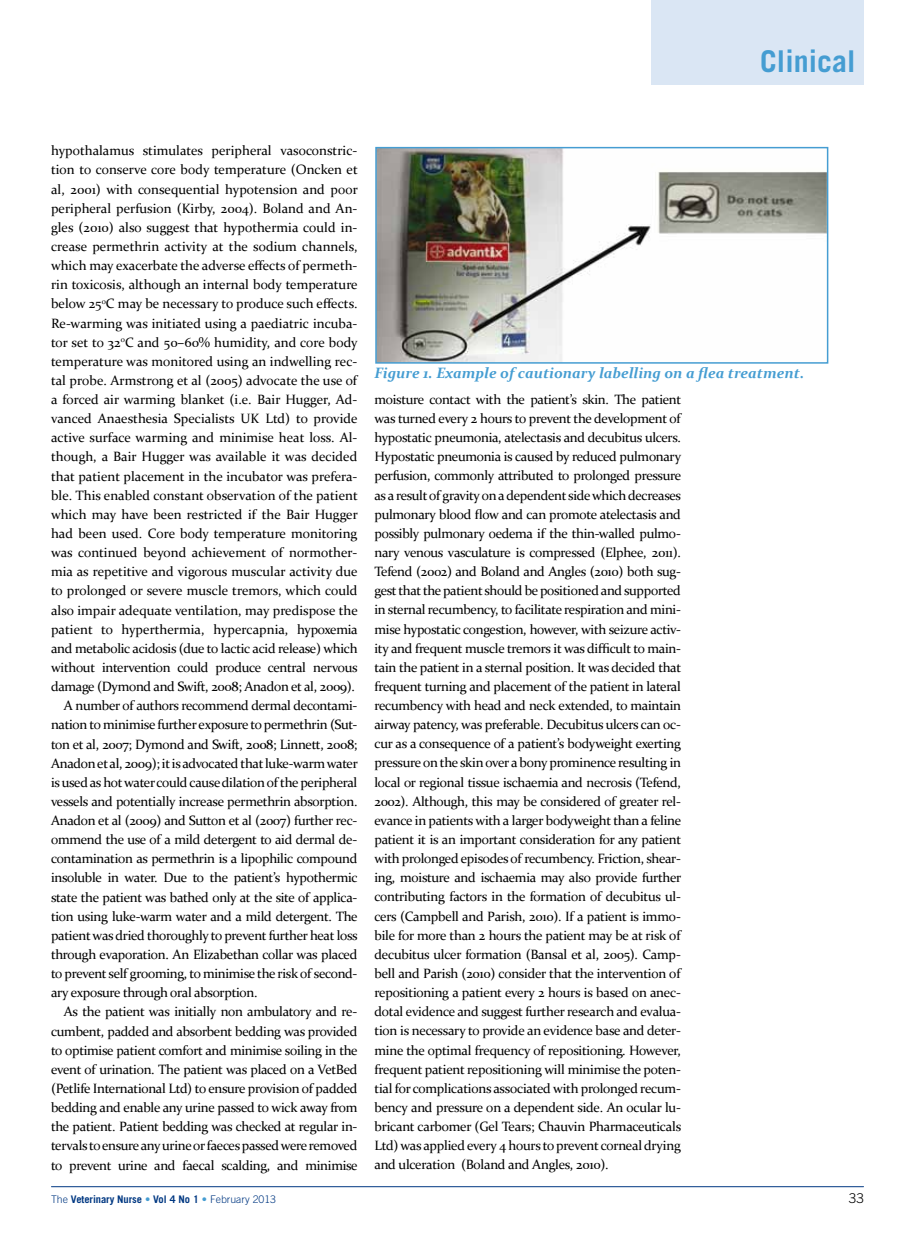
<style>
.page{position:relative;width:915px;height:1242px;background:#fff}
.page>*{position:absolute;margin:0;border:0;box-sizing:border-box;transform-origin:0 0}
.t1{font:700 30px "Trade Gothic LT Std";color:#459dd2}
.t2{font:italic 700 15px "Constantia";color:#459dd2}
.t3{font:13.5px/19.2px "Constantia";letter-spacing:-.025em;color:#000;text-align:justify}
.t4{font:13.5px "Constantia";color:#000}
.t5{font:300 13.5px "Trade Gothic LT Std";color:#000}
.t6{font:700 10.5px "Trade Gothic LT Std";letter-spacing:-.005em;color:#003882}
.s1{font-weight:300}
.s2{font-weight:300;color:#459dd2}
</style>
<div class="page">
<div style="left:651px;top:0;width:212px;height:85px;background:#dae6f4"></div>
<hr style="left:51px;top:1186px;width:812px;height:1px;background:#003882">
<img style="left:378px;top:150px;width:447px;height:211px">
<div style="left:375px;top:147px;width:453px;height:217px;border:2px solid #459dd2"></div>
<h1 class="t1" style="left:760px;top:42px;width:97px">Clinical</h1>
<p class="t4" style="left:51px;top:141px;width:308px">hypothalamus stimulates peripheral vasoconstric-</p>
<p class="t4" style="left:51px;top:161px;width:308px">tion to conserve core body temperature (Oncken et</p>
<p class="t4" style="left:51px;top:180px;width:308px">al, 2001) with consequential hypotension and poor</p>
<p class="t4" style="left:51px;top:199px;width:308px">peripheral perfusion (Kirby, 2004). Boland and An-</p>
<p class="t4" style="left:51px;top:218px;width:308px">gles (2010) also suggest that hypothermia could in-</p>
<p class="t4" style="left:51px;top:237px;width:308px">crease permethrin activity at the sodium channels,</p>
<p class="t4" style="left:51px;top:256px;width:308px">which may exacerbate the adverse effects of permeth-</p>
<p class="t4" style="left:51px;top:275px;width:308px">rin toxicosis, although an internal body temperature</p>
<p class="t4" style="left:51px;top:294px;width:308px">below 25<sup>o</sup>C may be necessary to produce such effects.</p>
<p class="t4" style="left:51px;top:314px;width:308px">Re-warming was initiated using a paediatric incuba-</p>
<p class="t4" style="left:51px;top:333px;width:308px">tor set to 32<sup>o</sup>C and 50–60% humidity, and core body</p>
<p class="t4" style="left:51px;top:352px;width:308px">temperature was monitored using an indwelling rec-</p>
<p class="t4" style="left:51px;top:371px;width:307px">tal probe. Armstrong et al (2005) advocate the use of</p>
<p class="t4" style="left:51px;top:390px;width:308px">a forced air warming blanket (i.e. Bair Hugger, Ad-</p>
<p class="t4" style="left:51px;top:409px;width:308px">vanced Anaesthesia Specialists UK Ltd) to provide</p>
<p class="t4" style="left:51px;top:428px;width:308px">active surface warming and minimise heat loss. Al-</p>
<p class="t4" style="left:51px;top:448px;width:308px">though, a Bair Hugger was available it was decided</p>
<p class="t4" style="left:51px;top:467px;width:308px">that patient placement in the incubator was prefera-</p>
<p class="t4" style="left:51px;top:486px;width:308px">ble. This enabled constant observation of the patient</p>
<p class="t4" style="left:51px;top:505px;width:308px">which may have been restricted if the Bair Hugger</p>
<p class="t4" style="left:51px;top:524px;width:308px">had been used. Core body temperature monitoring</p>
<p class="t4" style="left:51px;top:543px;width:308px">was continued beyond achievement of normother-</p>
<p class="t4" style="left:51px;top:562px;width:308px">mia as repetitive and vigorous muscular activity due</p>
<p class="t4" style="left:51px;top:581px;width:308px">to prolonged or severe muscle tremors, which could</p>
<p class="t4" style="left:51px;top:601px;width:308px">also impair adequate ventilation, may predispose the</p>
<p class="t4" style="left:51px;top:620px;width:308px">patient to hyperthermia, hypercapnia, hypoxemia</p>
<p class="t3" style="left:51px;top:638px;width:308px">and metabolic acidosis (due to lactic acid release) which</p>
<p class="t3" style="left:51px;top:657px;width:308px">without intervention could produce central nervous</p>
<p class="t3" style="left:51px;top:676px;width:305px">damage (Dymond and Swift, 2008; Anadon et al, 2009).</p>
<p class="t3" style="left:64px;top:695px;width:295px">A number of authors recommend dermal decontami-</p>
<p class="t3" style="left:51px;top:714px;width:308px">nation to minimise further exposure to permethrin (Sut-</p>
<p class="t3" style="left:51px;top:733px;width:308px">ton et al, 2007; Dymond and Swift, 2008; Linnett, 2008;</p>
<p class="t3" style="left:51px;top:753px;width:308px">Anadon et al, 2009); it is advocated that luke-warm water</p>
<p class="t3" style="left:51px;top:772px;width:308px">is used as hot water could cause dilation of the peripheral</p>
<p class="t3" style="left:51px;top:791px;width:308px">vessels and potentially increase permethrin absorption.</p>
<p class="t3" style="left:51px;top:810px;width:308px">Anadon et al (2009) and Sutton et al (2007) further rec-</p>
<p class="t3" style="left:51px;top:829px;width:308px">ommend the use of a mild detergent to aid dermal de-</p>
<p class="t3" style="left:51px;top:848px;width:308px">contamination as permethrin is a lipophilic compound</p>
<p class="t3" style="left:51px;top:867px;width:308px">insoluble in water. Due to the patient’s hypothermic</p>
<p class="t3" style="left:51px;top:886px;width:308px">state the patient was bathed only at the site of applica-</p>
<p class="t3" style="left:51px;top:906px;width:308px">tion using luke-warm water and a mild detergent. The</p>
<p class="t3" style="left:51px;top:925px;width:308px">patient was dried thoroughly to prevent further heat loss</p>
<p class="t3" style="left:51px;top:944px;width:308px">through evaporation. An Elizabethan collar was placed</p>
<p class="t3" style="left:51px;top:963px;width:308px">to prevent self grooming, to minimise the risk of second-</p>
<p class="t3" style="left:51px;top:982px;width:208px">ary exposure through oral absorption.</p>
<p class="t3" style="left:64px;top:1001px;width:295px">As the patient was initially non ambulatory and re-</p>
<p class="t3" style="left:51px;top:1020px;width:308px">cumbent, padded and absorbent bedding was provided</p>
<p class="t3" style="left:51px;top:1040px;width:308px">to optimise patient comfort and minimise soiling in the</p>
<p class="t3" style="left:51px;top:1059px;width:308px">event of urination. The patient was placed on a VetBed</p>
<p class="t3" style="left:51px;top:1078px;width:308px">(Petlife International Ltd) to ensure provision of padded</p>
<p class="t3" style="left:51px;top:1097px;width:308px">bedding and enable any urine passed to wick away from</p>
<p class="t3" style="left:51px;top:1116px;width:308px">the patient. Patient bedding was checked at regular in-</p>
<p class="t3" style="left:51px;top:1135px;width:308px">tervals to ensure any urine or faeces passed were removed</p>
<p class="t3" style="left:51px;top:1154px;width:308px">to prevent urine and faecal scalding, and minimise</p>
<p class="t2" style="left:374px;top:363px;width:431px">Figure 1. Example of cautionary labelling on a flea treatment.</p>
<p class="t3" style="left:374px;top:389px;width:308px">moisture contact with the patient’s skin. The patient was turned every 2 hours to prevent the development of hypostatic pneumonia, atelectasis and decubitus ulcers.<br>Hypostatic pneumonia is caused by reduced pulmonary perfusion, commonly attributed to prolonged pressure as a result of gravity on a dependent side which decreases pulmonary blood flow and can promote atelectasis and possibly pulmonary oedema if the thin-walled pulmo&shy;nary venous vasculature is compressed (Elphee, 2011).<br>Tefend (2002) and Boland and Angles (2010) both sug&shy;gest that the patient should be positioned and supported in sternal recumbency, to facilitate respiration and mini&shy;mise hypostatic congestion, however, with seizure activ&shy;ity and frequent muscle tremors it was difficult to main&shy;tain the patient in a sternal position. It was decided that frequent turning and placement of the patient in lateral recumbency with head and neck extended, to maintain airway patency, was preferable. Decubitus ulcers can oc&shy;cur as a consequence of a patient’s bodyweight exerting pressure on the skin over a bony prominence resulting in local or regional tissue ischaemia and necrosis (Tefend, 2002). Although, this may be considered of greater rel&shy;evance in patients with a larger bodyweight than a feline patient it is an important consideration for any patient with prolonged episodes of recumbency. Friction, shear&shy;ing, moisture and ischaemia may also provide further contributing factors in the formation of decubitus ul&shy;cers (Campbell and Parish, 2010). If a patient is immo&shy;bile for more than 2 hours the patient may be at risk of decubitus ulcer formation (Bansal et al, 2005). Camp&shy;bell and Parish (2010) consider that the intervention of repositioning a patient every 2 hours is based on anec&shy;dotal evidence and suggest further research and evalua&shy;tion is necessary to provide an evidence base and deter&shy;mine the optimal frequency of repositioning. However, frequent patient repositioning will minimise the poten&shy;tial for complications associated with prolonged recum&shy;bency and pressure on a dependent side. An ocular lu&shy;bricant carbomer (Gel Tears; Chauvin Pharmaceuticals Ltd) was applied every 4 hours to prevent corneal drying and ulceration (Boland and Angles, 2010).</p>
<p class="t6" style="left:51px;top:1192px;width:226px"><span class="s1">The</span> Veterinary Nurse <span class="s2">•</span> Vol 4 No 1 <span class="s2">•</span> <span class="s1">February 2013</span></p>
<p class="t5" style="left:848px;top:1190px;width:17px">33</p>
</div>
